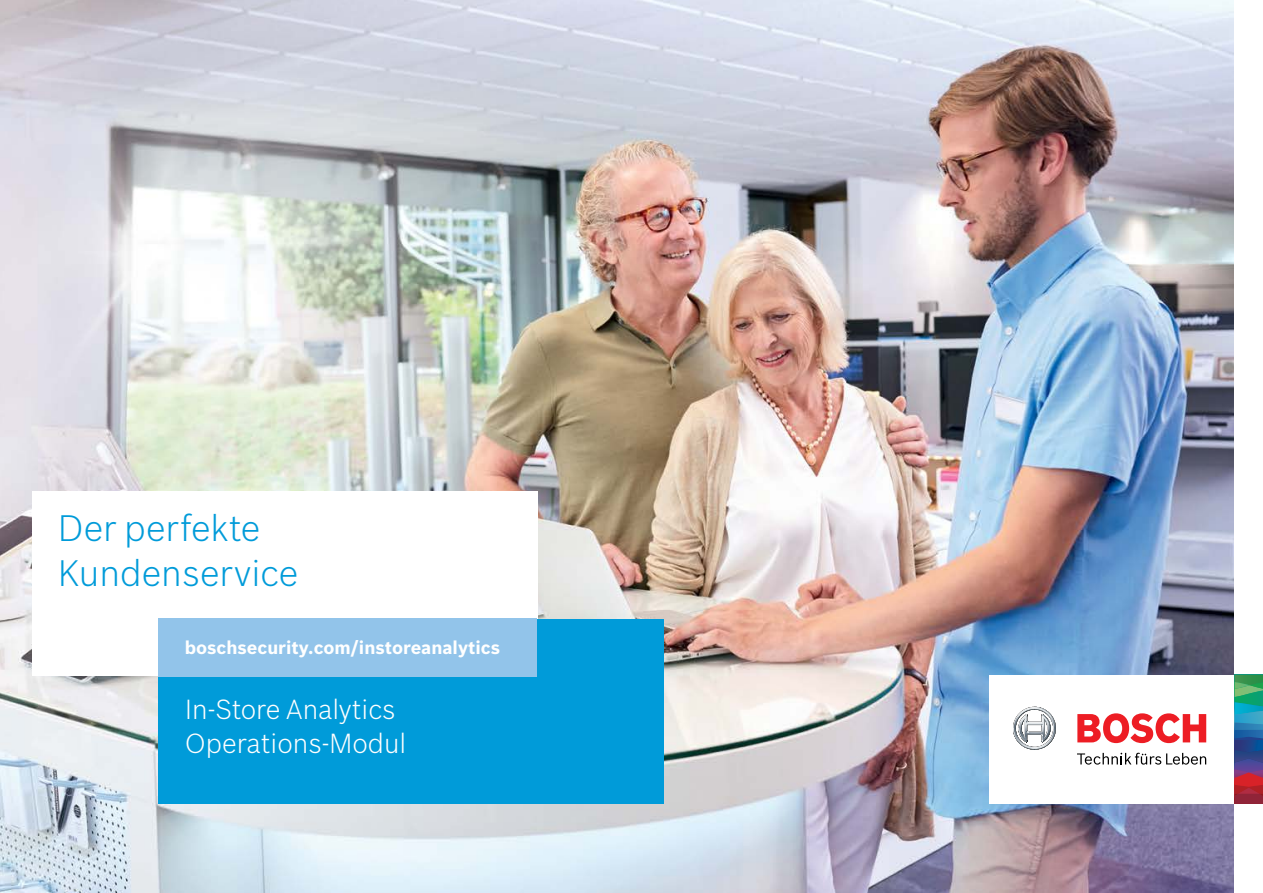
<style>
.page{position:relative;width:1263px;height:893px;background:#fff}
.page>*{position:absolute;margin:0;border:0;box-sizing:border-box;transform-origin:0 0}
.t1{font:300 36px/45px "Bosch Sans";color:#009bd9}
.t2{font:300 27px/33.8px "Bosch Sans";color:#fff}
.t3{font:700 18px "Bosch Sans";color:#fff}
</style>
<div class="page">
<img style="left:0;top:0;width:1234px;height:893px">
<div style="left:32px;top:491px;width:505px;height:185px;background:#fff"></div>
<div style="left:158px;top:619px;width:505px;height:185px;background:#009bd9"></div>
<div style="left:158px;top:618px;width:379px;height:58px;background:#92c4ea"></div>
<div style="left:989px;top:675px;width:274px;height:129px;background:#fff"></div>
<svg style="left:1234px;top:675px;width:29px;height:129px"></svg>
<svg style="left:1013px;top:707px;width:43px;height:43px"></svg>
<svg style="left:1077px;top:713px;width:129px;height:30px"></svg>
<svg style="left:1077px;top:753px;width:129px;height:12px"></svg>
<h1 class="t1" style="left:58px;top:503px;width:242px">Der perfekte<br>Kundenservice</h1>
<p class="t3" style="left:185px;top:634px;width:317px">boschsecurity.com/instoreanalytics</p>
<h2 class="t2" style="left:185px;top:691px;width:223px">In-Store Analytics<br>Operations-Modul</h2>
</div>
